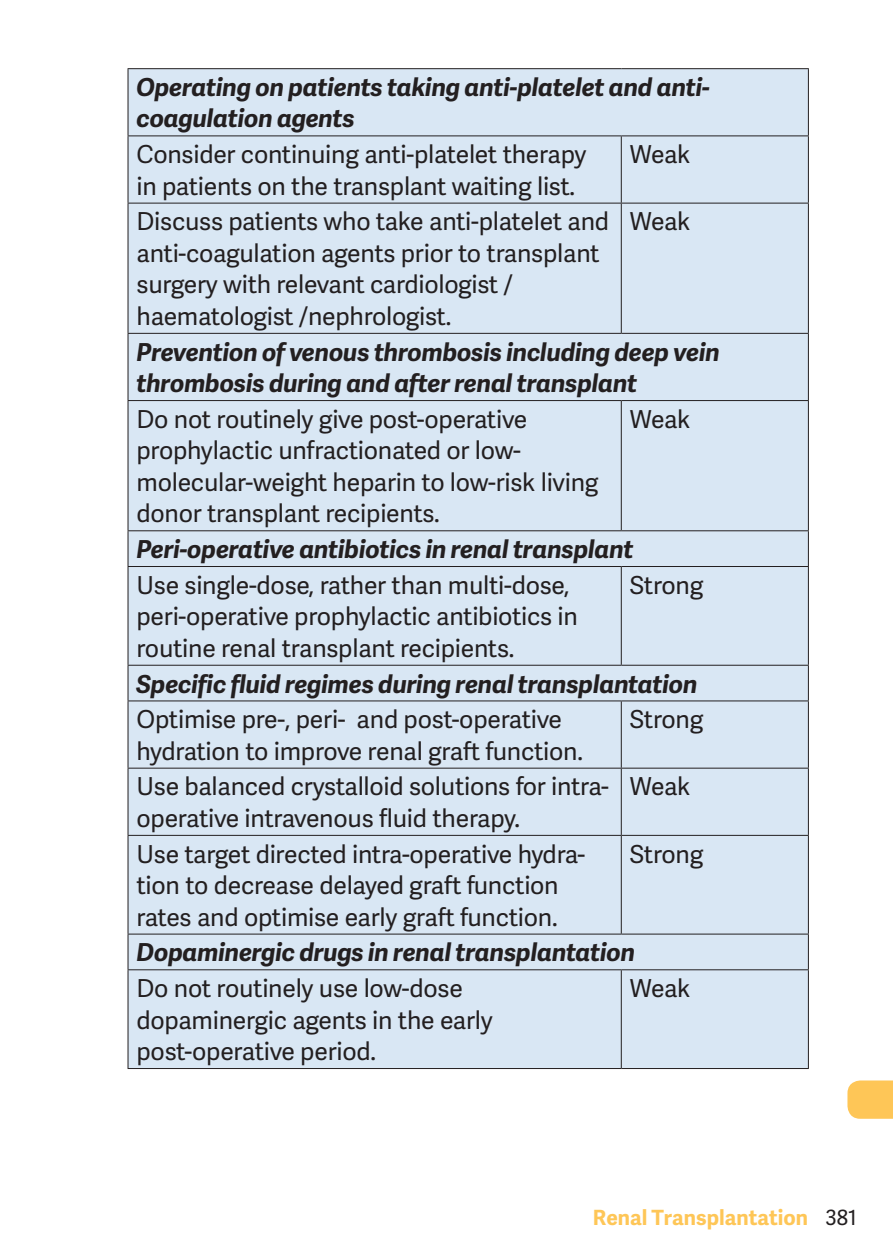
<style>
.page{position:relative;width:893px;height:1259px;background:#fff}
.page>*{position:absolute;margin:0;border:0;box-sizing:border-box;transform-origin:0 0}
.t1{font:24.6px/31.5px "Adelle Sans";letter-spacing:-.01em;color:#231f20}
.t2{font:italic 700 24.6px/31.5px "Adelle Sans";letter-spacing:-.01em;color:#231f20}
.t3{font:700 21px "Adelle Sans";color:#fec657}
.s1{font-weight:400;color:#231f20}
</style>
<div class="page">
<svg style="left:847px;top:1080px;width:46px;height:38px;background:#fec960"></svg>
<div style="left:129px;top:69px;width:679px;height:999px;background:#d9e7f4"></div>
<hr style="left:621px;top:136px;width:1px;height:67px;background:#231f20">
<hr style="left:128px;top:203px;width:493px;height:1px;background:#231f20">
<hr style="left:621px;top:203px;width:188px;height:1px;background:#231f20">
<hr style="left:621px;top:203px;width:1px;height:130px;background:#231f20">
<hr style="left:621px;top:401px;width:1px;height:129px;background:#231f20">
<hr style="left:621px;top:567px;width:1px;height:98px;background:#231f20">
<hr style="left:621px;top:701px;width:1px;height:66px;background:#231f20">
<hr style="left:128px;top:767px;width:493px;height:1px;background:#231f20">
<hr style="left:621px;top:767px;width:188px;height:1px;background:#231f20">
<hr style="left:621px;top:768px;width:1px;height:67px;background:#231f20">
<hr style="left:128px;top:835px;width:493px;height:1px;background:#231f20">
<hr style="left:621px;top:835px;width:188px;height:1px;background:#231f20">
<hr style="left:621px;top:836px;width:1px;height:97px;background:#231f20">
<hr style="left:621px;top:970px;width:1px;height:98px;background:#231f20">
<hr style="left:128px;top:1068px;width:493px;height:1px;background:#231f20">
<hr style="left:621px;top:1068px;width:188px;height:1px;background:#231f20">
<hr style="left:127px;top:136px;width:2px;height:67px;background:#231f20">
<hr style="left:808px;top:136px;width:1px;height:67px;background:#231f20">
<hr style="left:127px;top:203px;width:2px;height:130px;background:#231f20">
<hr style="left:808px;top:203px;width:1px;height:130px;background:#231f20">
<hr style="left:127px;top:401px;width:2px;height:129px;background:#231f20">
<hr style="left:808px;top:401px;width:1px;height:129px;background:#231f20">
<hr style="left:127px;top:567px;width:2px;height:98px;background:#231f20">
<hr style="left:808px;top:567px;width:1px;height:98px;background:#231f20">
<hr style="left:127px;top:701px;width:2px;height:66px;background:#231f20">
<hr style="left:808px;top:701px;width:1px;height:66px;background:#231f20">
<hr style="left:127px;top:768px;width:2px;height:67px;background:#231f20">
<hr style="left:808px;top:768px;width:1px;height:67px;background:#231f20">
<hr style="left:127px;top:836px;width:2px;height:97px;background:#231f20">
<hr style="left:808px;top:836px;width:1px;height:97px;background:#231f20">
<hr style="left:127px;top:970px;width:2px;height:98px;background:#231f20">
<hr style="left:808px;top:970px;width:1px;height:98px;background:#231f20">
<hr style="left:128px;top:530px;width:493px;height:1px;background:#231f20">
<hr style="left:127px;top:531px;width:2px;height:35px;background:#231f20">
<hr style="left:621px;top:530px;width:188px;height:1px;background:#231f20">
<hr style="left:808px;top:531px;width:1px;height:35px;background:#231f20">
<hr style="left:128px;top:566px;width:493px;height:1px;background:#231f20">
<hr style="left:621px;top:566px;width:188px;height:1px;background:#231f20">
<hr style="left:128px;top:68px;width:493px;height:1px;background:#231f20">
<hr style="left:127px;top:69px;width:2px;height:66px;background:#231f20">
<hr style="left:621px;top:68px;width:188px;height:1px;background:#231f20">
<hr style="left:808px;top:69px;width:1px;height:66px;background:#231f20">
<hr style="left:128px;top:135px;width:493px;height:1px;background:#231f20">
<hr style="left:621px;top:135px;width:188px;height:1px;background:#231f20">
<hr style="left:128px;top:333px;width:493px;height:1px;background:#231f20">
<hr style="left:127px;top:334px;width:2px;height:66px;background:#231f20">
<hr style="left:621px;top:333px;width:188px;height:1px;background:#231f20">
<hr style="left:808px;top:334px;width:1px;height:66px;background:#231f20">
<hr style="left:128px;top:400px;width:493px;height:1px;background:#231f20">
<hr style="left:621px;top:400px;width:188px;height:1px;background:#231f20">
<hr style="left:128px;top:665px;width:493px;height:1px;background:#231f20">
<hr style="left:127px;top:665px;width:2px;height:35px;background:#231f20">
<hr style="left:621px;top:665px;width:188px;height:1px;background:#231f20">
<hr style="left:808px;top:665px;width:1px;height:35px;background:#231f20">
<hr style="left:128px;top:700px;width:493px;height:1px;background:#231f20">
<hr style="left:621px;top:700px;width:188px;height:1px;background:#231f20">
<hr style="left:128px;top:933px;width:493px;height:1px;background:#231f20">
<hr style="left:127px;top:934px;width:2px;height:35px;background:#231f20">
<hr style="left:621px;top:933px;width:188px;height:1px;background:#231f20">
<hr style="left:808px;top:934px;width:1px;height:35px;background:#231f20">
<hr style="left:128px;top:969px;width:493px;height:1px;background:#231f20">
<hr style="left:621px;top:969px;width:188px;height:1px;background:#231f20">
<p class="t2" style="left:137px;top:71px;width:575px">Operating on patients taking anti-platelet and anti&shy;coagulation agents</p>
<p class="t1" style="left:137px;top:138px;width:451px">Consider continuing anti-platelet therapy in patients on the transplant waiting list.</p>
<p class="t1" style="left:630px;top:138px;width:62px">Weak</p>
<p class="t1" style="left:137px;top:205px;width:474px">Discuss patients who take anti-platelet and anti-coagulation agents prior to transplant surgery with relevant cardiologist / haematologist /nephrologist.</p>
<p class="t1" style="left:630px;top:205px;width:62px">Weak</p>
<p class="t2" style="left:137px;top:335px;width:585px">Prevention of venous thrombosis including deep vein thrombosis during and after renal transplant</p>
<p class="t1" style="left:137px;top:402px;width:464px">Do not routinely give post-operative prophylactic unfractionated or low&shy;molecular-weight heparin to low-risk living donor transplant recipients.</p>
<p class="t1" style="left:630px;top:402px;width:62px">Weak</p>
<p class="t2" style="left:137px;top:533px;width:499px">Peri-operative antibiotics in renal transplant</p>
<p class="t1" style="left:137px;top:568px;width:443px">Use single-dose, rather than multi-dose, peri-operative prophylactic antibiotics in routine renal transplant recipients.</p>
<p class="t1" style="left:630px;top:568px;width:75px">Strong</p>
<p class="t2" style="left:137px;top:667px;width:563px">Specific fluid regimes during renal transplantation</p>
<p class="t1" style="left:137px;top:703px;width:448px">Optimise pre-, peri- and post-operative hydration to improve renal graft function.</p>
<p class="t1" style="left:630px;top:703px;width:75px">Strong</p>
<p class="t1" style="left:137px;top:770px;width:474px">Use balanced crystalloid solutions for intra&shy;operative intravenous fluid therapy.</p>
<p class="t1" style="left:630px;top:770px;width:62px">Weak</p>
<p class="t1" style="left:137px;top:837px;width:450px">Use target directed intra-operative hydra&shy;tion to decrease delayed graft function rates and optimise early graft function.</p>
<p class="t1" style="left:630px;top:837px;width:75px">Strong</p>
<p class="t2" style="left:137px;top:936px;width:500px">Dopaminergic drugs in renal transplantation</p>
<p class="t1" style="left:137px;top:971px;width:358px">Do not routinely use low-dose dopaminergic agents in the early post-operative period.</p>
<p class="t1" style="left:630px;top:972px;width:62px">Weak</p>
<p class="t3" style="left:593px;top:1202px;width:265px">Renal Transplantation <span class="s1">381</span></p>
</div>
